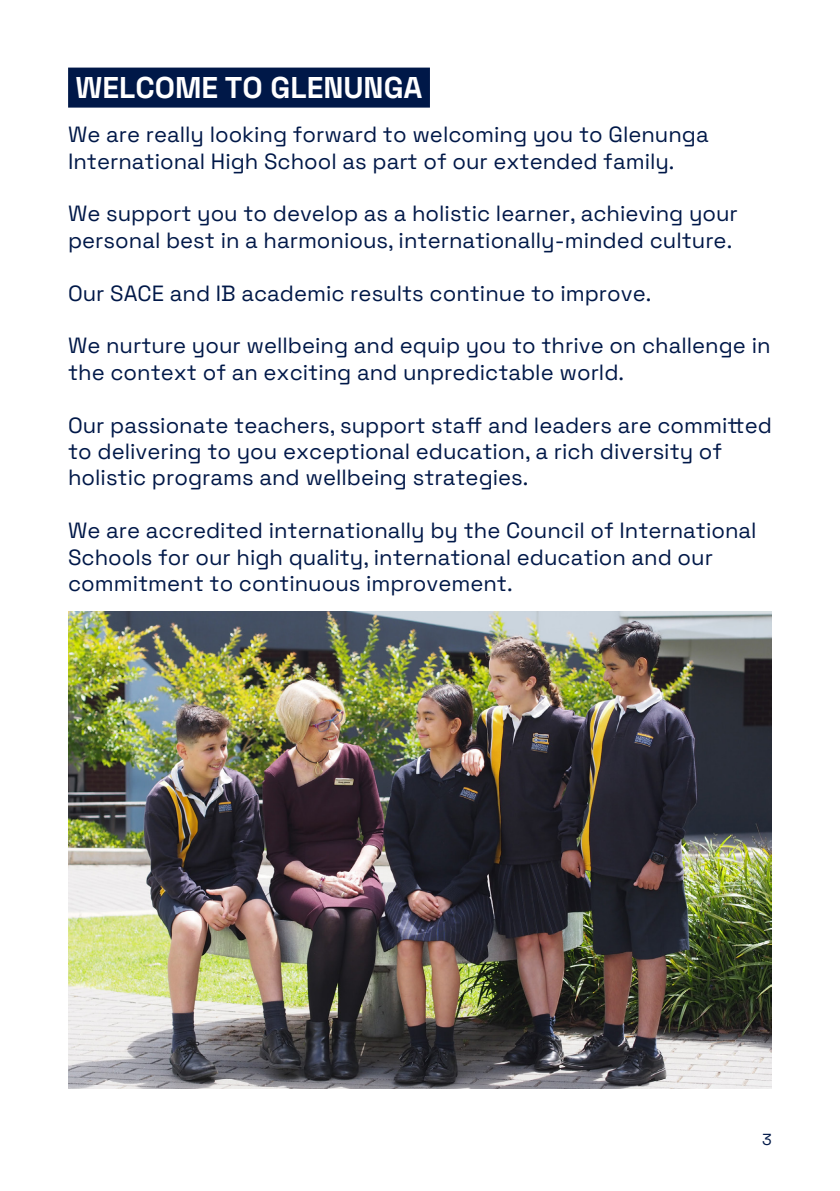
<style>
.page{position:relative;width:840px;height:1191px;background:#fff}
.page>*{position:absolute;margin:0;border:0;box-sizing:border-box;transform-origin:0 0}
.t1{font:300 30px "Space Grotesk";color:#fff}
.t2{font:300 22px/26.4px "Space Grotesk";color:#001848}
.t3{font:300 16px "Space Grotesk";color:#001848}
</style>
<div class="page">
<div style="left:68px;top:68px;width:361px;height:40px;background:#001848"></div>
<img style="left:68px;top:611px;width:703px;height:478px">
<p class="t1" style="left:75px;top:65px;width:348px">WELCOME TO GLENUNGA</p>
<p class="t2" style="left:68px;top:120px;width:641px">We are really looking forward to welcoming you to Glenunga<br>International High School as part of our extended family.</p>
<p class="t2" style="left:68px;top:199px;width:671px">We support you to develop as a holistic learner, achieving your personal best in a harmonious, internationally-minded culture.</p>
<p class="t2" style="left:68px;top:278px;width:584px">Our SACE and IB academic results continue to improve.</p>
<p class="t2" style="left:68px;top:331px;width:703px">We nurture your wellbeing and equip you to thrive on challenge in the context of an exciting and unpredictable world.</p>
<p class="t2" style="left:68px;top:410px;width:704px">Our passionate teachers, support staff and leaders are committed</p>
<p class="t2" style="left:68px;top:437px;width:655px">to delivering to you exceptional education, a rich diversity of holistic programs and wellbeing strategies.</p>
<p class="t2" style="left:68px;top:516px;width:689px">We are accredited internationally by the Council of International<br>Schools for our high quality, international education and our commitment to continuous improvement.</p>
<p class="t3" style="left:761px;top:1127px;width:11px">3</p>
</div>
